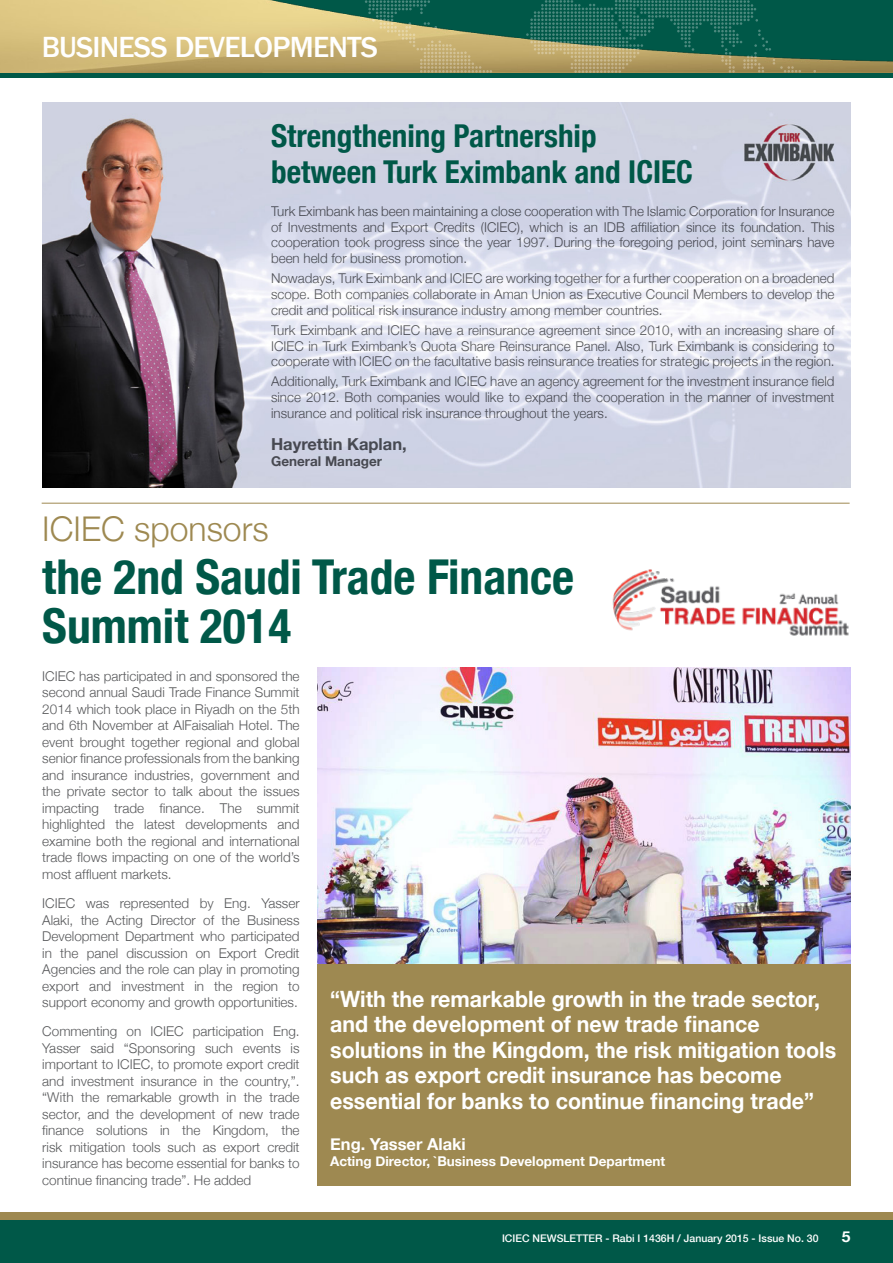
<style>
.page{position:relative;width:893px;height:1263px;background:#fff}
.page>*{position:absolute;margin:0;border:0;box-sizing:border-box;transform-origin:0 0}
.t1{font:700 condensed 48px/48.9px "Helvetica Neue";color:#005848}
.t2{font:300 34.05px "Helvetica Neue";color:#9e8951}
.t3{font:700 condensed 31.5px/36px "Helvetica Neue";color:#005848}
.t4{font:500 30px "ITC Franklin Gothic Std";letter-spacing:-.025em;color:#fff}
.t5{font:700 22.5px/25.5px "Helvetica Neue";color:#fff;scale:.95 1}
.t6{font:700 16.5px "Helvetica Neue";color:#58595b}
.t7{font:700 16.5px "Helvetica Neue";color:#fff}
.t8{font:700 15px "Helvetica Neue";color:#fff;scale:1.04 1}
.t9{font:300 13.5px/16.5px "Helvetica Neue";color:#58595b;text-align:justify}
.t10{font:700 13.5px "Helvetica Neue";color:#fff}
.t11{font:700 13.5px "Helvetica Neue";color:#58595b}
.t12{font:500 10.5px "Helvetica Neue";color:#fff}
</style>
<div class="page">
<div style="left:0;top:1212px;width:893px;height:47px;background:#9e8951"></div>
<div style="left:0;top:1220px;width:893px;height:43px;background:#005848"></div>
<div style="left:0;top:31px;width:893px;height:47px;background:linear-gradient(to right,#005848,#005848)"></div>
<img style="left:612px;top:569px;width:237px;height:67px">
<img style="left:0;top:0;width:893px;height:72px">
<svg style="left:526px;top:0;width:275px;height:72px"></svg>
<svg style="left:365px;top:0;width:127px;height:72px"></svg>
<hr style="left:42px;top:503px;width:808px;height:1px;background:#9e8951">
<img style="left:43px;top:102px;width:807px;height:386px">
<img style="left:317px;top:668px;width:533px;height:297px">
<div style="left:317px;top:965px;width:533px;height:221px;background:#9e8951"></div>
<h3 class="t4" style="left:42px;top:30px;width:338px">BUSINESS DEVELOPMENTS</h3>
<h3 class="t3" style="left:271px;top:117px;width:423px">Strengthening Partnership between Turk Eximbank and ICIEC</h3>
<p class="t9" style="left:271px;top:203px;width:565px;line-height:15.8px">Turk Eximbank has been maintaining a close cooperation with The Islamic Corporation for Insurance of Investments and Export Credits (ICIEC), which is an IDB affiliation since its foundation. This cooperation took progress since the year 1997. During the foregoing period, joint seminars have been held for business promotion.</p>
<p class="t9" style="left:271px;top:270px;width:565px;line-height:15.8px">Nowadays, Turk Eximbank and ICIEC are working together for a further cooperation on a broadened scope. Both companies collaborate in Aman Union as Executive Council Members to develop the credit and political risk insurance industry among member countries.</p>
<p class="t9" style="left:271px;top:322px;width:565px;line-height:15.8px">Turk Eximbank and ICIEC have a reinsurance agreement since 2010, with an increasing share of ICIEC in Turk Eximbank’s Quota Share Reinsurance Panel. Also, Turk Eximbank is considering to cooperate with ICIEC on the facultative basis reinsurance treaties for strategic projects in the region.</p>
<p class="t9" style="left:271px;top:373px;width:565px;line-height:15.8px">Additionally, Turk Eximbank and ICIEC have an agency agreement for the investment insurance field since 2012. Both companies would like to expand the cooperation in the manner of investment insurance and political risk insurance throughout the years.</p>
<p class="t6" style="left:271px;top:434px;width:137px">Hayrettin Kaplan,</p>
<p class="t11" style="left:271px;top:453px;width:112px">General Manager</p>
<h2 class="t2" style="left:42px;top:508px;width:228px">ICIEC sponsors</h2>
<h1 class="t1" style="left:42px;top:551px;width:533px">the 2nd Saudi Trade Finance<br>Summit 2014</h1>
<p class="t9" style="left:42px;top:667px;width:259px">ICIEC has participated in and sponsored the second annual Saudi Trade Finance Summit 2014 which took place in Riyadh on the 5th and 6th November at AlFaisaliah Hotel. The event brought together regional and global senior finance professionals from the banking and insurance industries, government and the private sector to talk about the issues impacting trade finance. The summit highlighted the latest developments and examine both the regional and international trade flows impacting on one of the world’s most affluent markets.</p>
<p class="t9" style="left:42px;top:895px;width:259px">ICIEC was represented by Eng. Yasser Alaki, the Acting Director of the Business Development Department who participated in the panel discussion on Export Credit Agencies and the role can play in promoting export and investment in the region to support economy and growth opportunities.</p>
<p class="t9" style="left:42px;top:1023px;width:259px">Commenting on ICIEC participation Eng.<br>Yasser said “Sponsoring such events is important to ICIEC, to promote export credit and investment insurance in the country,”. “With the remarkable growth in the trade sector, and the development of new trade finance solutions in the Kingdom, the risk mitigation tools such as export credit insurance has become essential for banks to continue financing trade”. He added</p>
<h3 class="t5" style="left:330px;top:985px;width:534px">“With the remarkable growth in the trade sector, and the development of new trade finance solutions in the Kingdom, the risk mitigation tools such as export credit insurance has become essential for banks to continue financing trade”</h3>
<p class="t7" style="left:330px;top:1134px;width:137px">Eng. Yasser Alaki</p>
<p class="t10" style="left:330px;top:1153px;width:336px">Acting Director, `Business Development Department</p>
<p class="t12" style="left:502px;top:1232px;width:318px">ICIEC NEWSLETTER - Rabi I 1436H / January 2015 - Issue No. 30</p>
<p class="t8" style="left:842px;top:1227px;width:10px">5</p>
</div>
